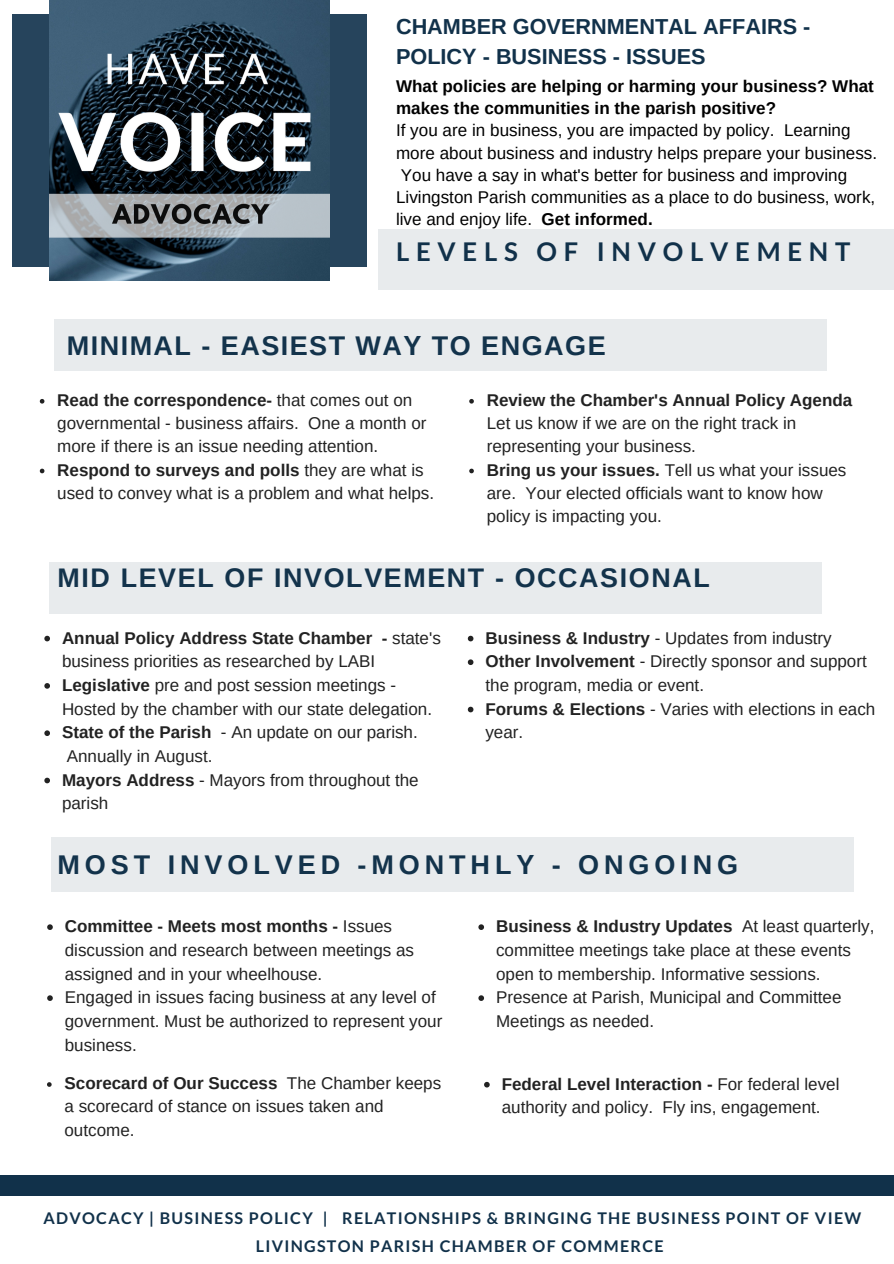
<style>
.page{position:relative;width:894px;height:1264px;background:#fff}
.page>*{position:absolute;margin:0;border:0;box-sizing:border-box;transform-origin:0 0}
.t1{font:700 27px "Arimo";letter-spacing:.18em;color:#11314a}
.t2{font:700 27px "Arimo";letter-spacing:.055em;color:#11314a}
.t3{font:700 26.85px "Arimo";letter-spacing:.06em;color:#11314a}
.t4{font:700 25.65px "Lato";letter-spacing:.265em;color:#11314a}
.t5{font:700 21.6px "Arimo";color:#11314a}
.t6{font:16.95px/23.7px "Arimo";color:#222}
.t7{font:16.95px/22px "Arimo";color:#000}
.t8{font:700 16.95px/22px "Arimo";letter-spacing:.005em;color:#000}
.t9{font:700 16.05px "Lato";letter-spacing:.08em;color:#11314a}
.s1{font-weight:700}
</style>
<div class="page">
<div style="left:378px;top:229px;width:515px;height:61px;background:#e8ebed"></div>
<div style="left:0;top:1175px;width:893px;height:20px;background:#11314a"></div>
<svg style="left:47px;top:924px;width:6px;height:6px"></svg>
<svg style="left:47px;top:995px;width:6px;height:5px"></svg>
<div style="left:12px;top:14px;width:354px;height:252px;background:#26445c"></div>
<img style="left:49px;top:0;width:281px;height:280px">
<svg style="left:47px;top:1082px;width:5px;height:4px"></svg>
<svg style="left:478px;top:924px;width:6px;height:6px"></svg>
<svg style="left:478px;top:995px;width:6px;height:5px"></svg>
<svg style="left:40px;top:399px;width:4px;height:4px"></svg>
<svg style="left:40px;top:468px;width:4px;height:5px"></svg>
<svg style="left:484px;top:1081px;width:5px;height:6px"></svg>
<svg style="left:467px;top:635px;width:6px;height:6px"></svg>
<svg style="left:467px;top:659px;width:6px;height:6px"></svg>
<svg style="left:467px;top:706px;width:6px;height:6px"></svg>
<svg style="left:44px;top:635px;width:6px;height:6px"></svg>
<svg style="left:44px;top:683px;width:6px;height:5px"></svg>
<svg style="left:44px;top:730px;width:6px;height:6px"></svg>
<svg style="left:44px;top:777px;width:6px;height:6px"></svg>
<svg style="left:469px;top:399px;width:4px;height:4px"></svg>
<svg style="left:469px;top:468px;width:4px;height:5px"></svg>
<div style="left:54px;top:319px;width:773px;height:52px;background:#e8ebed"></div>
<div style="left:49px;top:561px;width:773px;height:52px;background:#e8ebed"></div>
<div style="left:51px;top:837px;width:802px;height:54px;background:#e8ebed"></div>
<p class="t5" style="left:396px;top:14px;width:416px">CHAMBER GOVERNMENTAL AFFAIRS -</p>
<p class="t5" style="left:396px;top:44px;width:311px">POLICY - BUSINESS - ISSUES</p>
<p class="t8" style="left:396px;top:75px;width:479px">What policies are helping or harming your business? What makes the communities in the parish positive?</p>
<p class="t7" style="left:396px;top:119px;width:482px">If you are in business, you are impacted by policy. Learning more about business and industry helps prepare your business.<br>You have a say in what's better for business and improving Livingston Parish communities as a place to do business, work, live and enjoy life. <span class="s1">Get informed.</span></p>
<p class="t4" style="left:396px;top:236px;width:456px">LEVELS OF INVOLVEMENT</p>
<p class="t2" style="left:67px;top:331px;width:540px">MINIMAL - EASIEST WAY TO ENGAGE</p>
<p class="t6" style="left:57px;top:388px;width:370px;line-height:23.2px"><span class="s1">Read the correspondence-</span> that comes out on governmental - business affairs. One a month or more if there is an issue needing attention.</p>
<p class="t6" style="left:57px;top:458px;width:378px;line-height:23.2px"><span class="s1">Respond to surveys and polls</span> they are what is used to convey what is a problem and what helps.</p>
<p class="t6" style="left:486px;top:388px;width:367px;line-height:23.2px"><span class="s1">Review the Chamber's Annual Policy Agenda<br></span>Let us know if we are on the right track in representing your business.</p>
<p class="t6" style="left:486px;top:458px;width:361px;line-height:23.2px"><span class="s1">Bring us your issues.</span> Tell us what your issues are. Your elected officials want to know how policy is impacting you.</p>
<p class="t3" style="left:58px;top:562px;width:653px">MID LEVEL OF INVOLVEMENT - OCCASIONAL</p>
<p class="t6" style="left:62px;top:626px;width:380px"><span class="s1">Annual Policy Address State Chamber -</span> state's business priorities as researched by LABI</p>
<p class="t6" style="left:62px;top:673px;width:371px"><span class="s1">Legislative</span> pre and post session meetings -<br>Hosted by the chamber with our state delegation.</p>
<p class="t6" style="left:62px;top:720px;width:357px"><span class="s1">State of the Parish</span> - An update on our parish.<br>Annually in August.</p>
<p class="t6" style="left:62px;top:767px;width:358px"><span class="s1">Mayors Address</span> - Mayors from throughout the parish</p>
<p class="t6" style="left:485px;top:626px;width:348px"><span class="s1">Business &amp; Industry</span> - Updates from industry</p>
<p class="t6" style="left:485px;top:649px;width:383px"><span class="s1">Other Involvement</span> - Directly sponsor and support the program, media or event.</p>
<p class="t6" style="left:485px;top:697px;width:391px"><span class="s1">Forums &amp; Elections</span> - Varies with elections in each year.</p>
<p class="t1" style="left:58px;top:849px;width:682px">MOST INVOLVED -MONTHLY - ONGOING</p>
<p class="t6" style="left:65px;top:914px;width:350px"><span class="s1">Committee - Meets most months -</span> Issues discussion and research between meetings as assigned and in your wheelhouse.</p>
<p class="t6" style="left:65px;top:985px;width:379px">Engaged in issues facing business at any level of government. Must be authorized to represent your business.</p>
<p class="t6" style="left:64px;top:1071px;width:378px;line-height:23.2px"><span class="s1">Scorecard of Our Success</span> The Chamber keeps a scorecard of stance on issues taken and outcome.</p>
<p class="t6" style="left:496px;top:914px;width:380px"><span class="s1">Business &amp; Industry Updates</span> At least quarterly, committee meetings take place at these events open to membership. Informative sessions.</p>
<p class="t6" style="left:496px;top:985px;width:347px">Presence at Parish, Municipal and Committee<br>Meetings as needed.</p>
<p class="t6" style="left:501px;top:1071px;width:339px"><span class="s1">Federal Level Interaction -</span> For federal level authority and policy. Fly ins, engagement.</p>
<p class="t9" style="left:43px;top:1208px;width:819px">ADVOCACY | BUSINESS POLICY | RELATIONSHIPS &amp; BRINGING THE BUSINESS POINT OF VIEW</p>
<p class="t9" style="left:256px;top:1235px;width:409px">LIVINGSTON PARISH CHAMBER OF COMMERCE</p>
</div>
